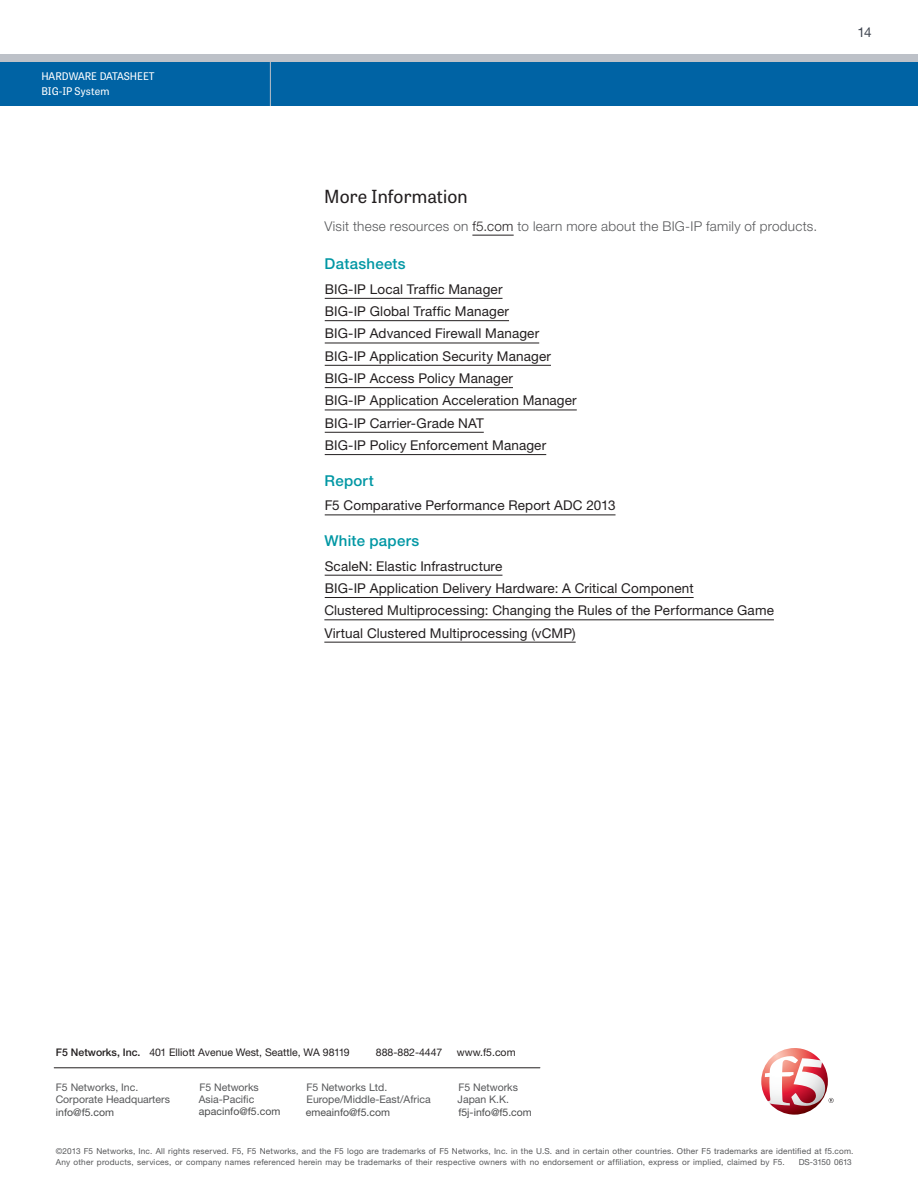
<style>
.page{position:relative;width:918px;height:1188px;background:#fff}
.page>*{position:absolute;margin:0;border:0;box-sizing:border-box;transform-origin:0 0}
.t1{font:18px "Tablet Gothic";letter-spacing:.01em;color:#231f20}
.t2{font:500 15px "Helvetica Neue LT Std";letter-spacing:.02em;color:#0097a4}
.t3{font:13.5px/22.4px "Helvetica Neue LT Std";letter-spacing:.01em;color:#231f20}
.t4{font:300 13.5px "Helvetica Neue LT Std";letter-spacing:.02em;color:#57585a}
.t5{font:13.5px "Helvetica Neue LT Std";color:#3e444f}
.t6{font:10.5px/12.8px "Helvetica Neue LT Std";color:#57585a}
.t7{font:10.5px "Helvetica Neue LT Std";color:#231f20}
.t8{font:10.5px "Helvetica Neue LT Std";color:#4b4c4d}
.t9{font:10.5px/15px "Tablet Gothic";color:#fff}
.t10{font:8.25px/10.5px "Helvetica Neue LT Std";letter-spacing:.02em;color:#57585a}
.t11{font:8.25px "Helvetica Neue LT Std";letter-spacing:-.03em;color:#57585a}
.s1{color:#231f20}
.s2{font-weight:500}
</style>
<div class="page">
<div style="left:0;top:56px;width:918px;height:50px;background:#0063a4"></div>
<div style="left:0;top:54px;width:918px;height:7px;background:#bdc1c8"></div>
<hr style="left:270px;top:54px;width:1px;height:52px;background:#bdc1c8">
<hr style="left:472px;top:235px;width:42px;height:1px;background:#231f20">
<hr style="left:325px;top:298px;width:178px;height:1px;background:#231f20">
<hr style="left:325px;top:320px;width:184px;height:1px;background:#231f20">
<hr style="left:325px;top:343px;width:214px;height:1px;background:#231f20">
<hr style="left:325px;top:365px;width:226px;height:1px;background:#231f20">
<hr style="left:325px;top:387px;width:188px;height:1px;background:#231f20">
<hr style="left:325px;top:410px;width:252px;height:1px;background:#231f20">
<hr style="left:325px;top:432px;width:159px;height:1px;background:#231f20">
<hr style="left:325px;top:454px;width:221px;height:1px;background:#231f20">
<hr style="left:325px;top:515px;width:291px;height:1px;background:#231f20">
<hr style="left:325px;top:575px;width:177px;height:1px;background:#231f20">
<hr style="left:325px;top:597px;width:369px;height:1px;background:#231f20">
<hr style="left:324px;top:619px;width:450px;height:1px;background:#231f20">
<hr style="left:324px;top:642px;width:252px;height:1px;background:#231f20">
<hr style="left:54px;top:1068px;width:486px;height:1px;background:#231f20">
<svg style="left:761px;top:1048px;width:73px;height:67px"></svg>
<p class="t9" style="left:41px;top:68px;width:115px">HARDWARE DATASHEET<br>BIG-IP System</p>
<p class="t5" style="left:857px;top:24px;width:16px">14</p>
<h1 class="t1" style="left:324px;top:184px;width:145px">More Information</h1>
<p class="t4" style="left:324px;top:218px;width:494px">Visit these resources on <span class="s1">f5.com</span> to learn more about the BIG-IP family of products.</p>
<p class="t2" style="left:325px;top:255px;width:83px">Datasheets</p>
<p class="t3" style="left:325px;top:278px;width:254px">BIG-IP Local Traffic Manager<br>BIG-IP Global Traffic Manager<br>BIG-IP Advanced Firewall Manager BIG-IP Application Security Manager BIG-IP Access Policy Manager<br>BIG-IP Application Acceleration Manager BIG-IP Carrier-Grade NAT<br>BIG-IP Policy Enforcement Manager</p>
<p class="t2" style="left:325px;top:472px;width:51px">Report</p>
<p class="t3" style="left:325px;top:494px;width:292px">F5 Comparative Performance Report ADC 2013</p>
<p class="t2" style="left:324px;top:532px;width:96px">White papers</p>
<p class="t3" style="left:324px;top:555px;width:451px">ScaleN: Elastic Infrastructure<br>BIG-IP Application Delivery Hardware: A Critical Component<br>Clustered Multiprocessing: Changing the Rules of the Performance Game Virtual Clustered Multiprocessing (vCMP)</p>
<p class="t7" style="left:56px;top:1046px;width:295px"><span class="s2">F5 Networks, Inc.</span> 401 Elliott Avenue West, Seattle, WA 98119</p>
<p class="t7" style="left:376px;top:1046px;width:68px">888-882-4447</p>
<p class="t7" style="left:457px;top:1046px;width:60px">www.f5.com</p>
<p class="t6" style="left:199px;top:1080px;width:62px">F5 Networks<br>Asia-Pacific</p>
<p class="t8" style="left:199px;top:1105px;width:83px">apacinfo@f5.com</p>
<p class="t6" style="left:458px;top:1080px;width:62px">F5 Networks<br>Japan K.K.</p>
<p class="t8" style="left:458px;top:1106px;width:75px">f5j-info@f5.com</p>
<p class="t10" style="left:56px;top:1146px;width:799px">©2013 F5 Networks, Inc. All rights reserved. F5, F5 Networks, and the F5 logo are trademarks of F5 Networks, Inc. in the U.S. and in certain other countries. Other F5 trademarks are identified at f5.com.<br>Any other products, services, or company names referenced herein may be trademarks of their respective owners with no endorsement or affiliation, express or implied, claimed by F5.</p>
<p class="t6" style="left:307px;top:1080px;width:126px">F5 Networks Ltd.<br>Europe/Middle-East/Africa</p>
<p class="t8" style="left:306px;top:1106px;width:86px">emeainfo@f5.com</p>
<p class="t6" style="left:56px;top:1080px;width:116px">F5 Networks, Inc.<br>Corporate Headquarters</p>
<p class="t8" style="left:56px;top:1106px;width:60px">info@f5.com</p>
<p class="t11" style="left:799px;top:1157px;width:54px">DS-3150 0613</p>
</div>
